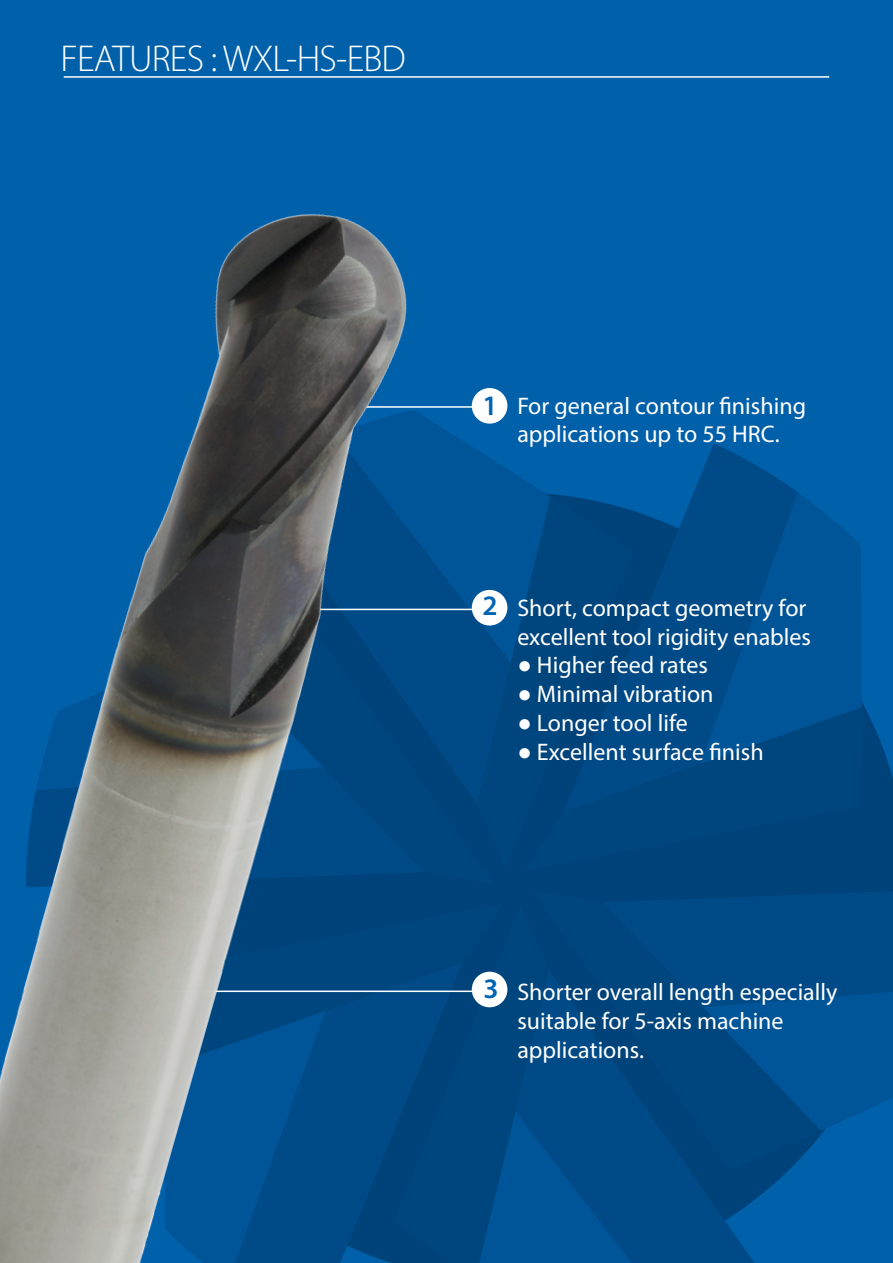
<style>
.page{position:relative;width:893px;height:1263px;background:#0060aa}
.page>*{position:absolute;margin:0;border:0;box-sizing:border-box;transform-origin:0 0}
.t1{font:300 37.5px "Myriad Pro";letter-spacing:-.02em;color:#fff}
.t2{font:600 28.2px "Myriad Pro";color:#0164b1}
.t3{font:24px/28.8px "Myriad Pro";color:#fff}
.s1{font-family:"Arial"}
</style>
<div class="page">
<img style="left:465px;top:398px;width:428px;height:865px">
<hr style="left:307px;top:406px;width:178px;height:2px;background:#fff">
<hr style="left:130px;top:990px;width:355px;height:2px;background:#fff">
<hr style="left:255px;top:609px;width:230px;height:1px;background:#fff">
<div style="left:472px;top:388px;width:35px;height:36px;background:#fff;border-radius:50%"></div>
<div style="left:472px;top:590px;width:35px;height:35px;background:#fff;border-radius:50%"></div>
<div style="left:472px;top:972px;width:35px;height:35px;background:#fff;border-radius:50%"></div>
<hr style="left:64px;top:77px;width:765px;height:1px;background:#fff">
<img style="left:0;top:214px;width:465px;height:1049px">
<p class="t1" style="left:61px;top:38px;width:347px">FEATURES : WXL-HS-EBD</p>
<p class="t2" style="left:482px;top:388px;width:17px">1</p>
<p class="t3" style="left:517px;top:391px;width:290px">For general contour finishing</p>
<p class="t3" style="left:517px;top:419px;width:264px">applications up to 55 HRC.</p>
<p class="t2" style="left:482px;top:588px;width:17px">2</p>
<p class="t3" style="left:517px;top:593px;width:290px">Short, compact geometry for</p>
<p class="t3" style="left:517px;top:622px;width:295px">excellent tool rigidity enables</p>
<p class="t3" style="left:517px;top:650px;width:192px"><span class="s1">●</span> Higher feed rates</p>
<p class="t3" style="left:517px;top:679px;width:198px"><span class="s1">●</span> Minimal vibration</p>
<p class="t3" style="left:517px;top:708px;width:172px"><span class="s1">●</span> Longer tool life</p>
<p class="t3" style="left:517px;top:737px;width:248px"><span class="s1">●</span> Excellent surface finish</p>
<p class="t2" style="left:483px;top:970px;width:17px">3</p>
<p class="t3" style="left:517px;top:977px;width:322px">Shorter overall length especially suitable for 5-axis machine</p>
<p class="t3" style="left:517px;top:1035px;width:128px">applications.</p>
</div>
